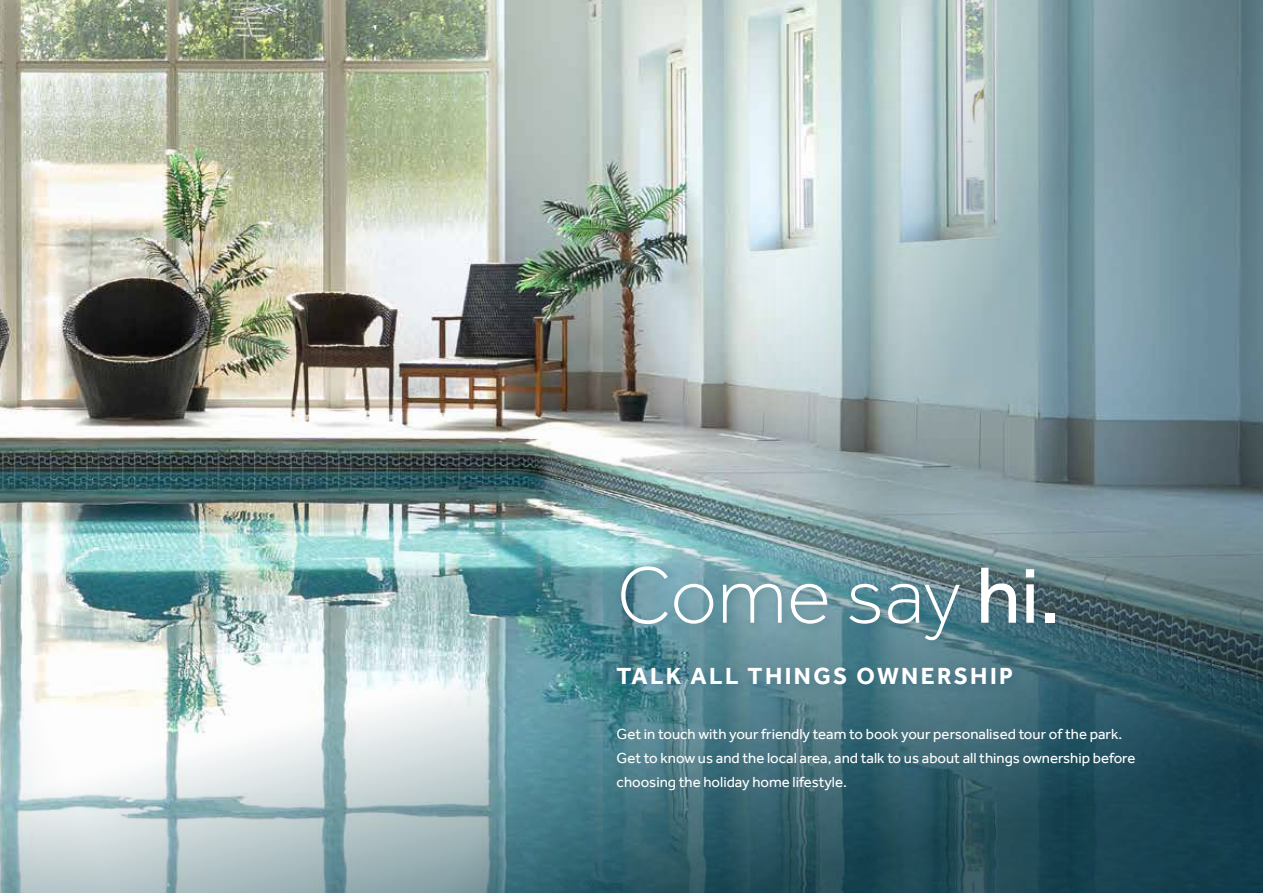
<style>
.page{position:relative;width:1263px;height:893px;background:#fff}
.page>*{position:absolute;margin:0;border:0;box-sizing:border-box;transform-origin:0 0}
.t1{font:300 82.5px "Effra";color:#fff}
.t2{font:700 24px "Effra";letter-spacing:.1em;color:#fff}
.t3{font:15px/24px "Effra";color:#fff}
.s1{font-weight:400}
</style>
<div class="page">
<img style="left:204px;top:0;width:1059px;height:893px">
<img style="left:0;top:0;width:204px;height:893px">
<div style="left:612px;top:560px;width:455px;height:136px;background:#003a5e;opacity:.17"></div>
<h1 class="t1" style="left:617px;top:546px;width:445px">Come say <span class="s1">hi.</span></h1>
<h2 class="t2" style="left:617px;top:662px;width:398px">TALK ALL THINGS OWNERSHIP</h2>
<p class="t3" style="left:617px;top:722px;width:520px">Get in touch with your friendly team to book your personalised tour of the park.<br>Get to know us and the local area, and talk to us about all things ownership before choosing the holiday home lifestyle.</p>
</div>
